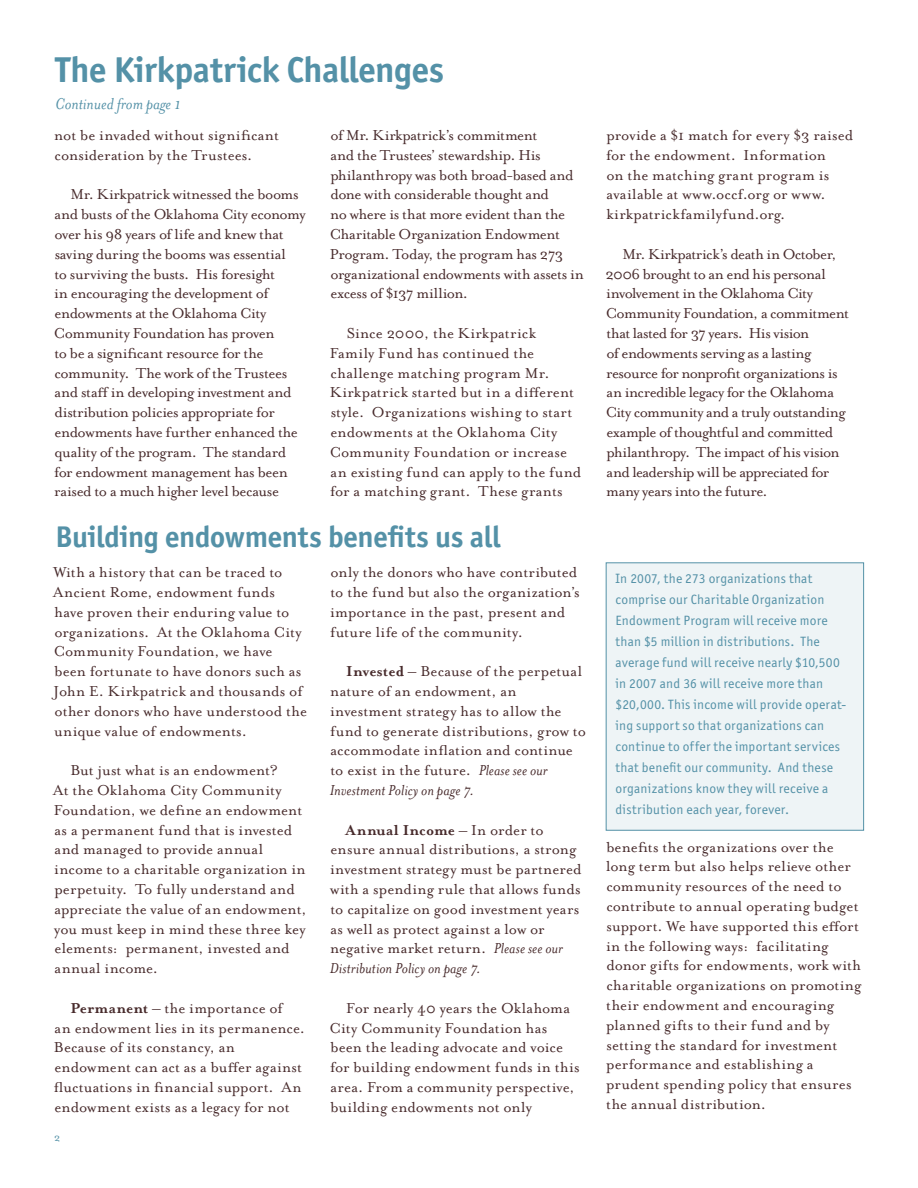
<style>
.page{position:relative;width:918px;height:1188px;background:#fff}
.page>*{position:absolute;margin:0;border:0;box-sizing:border-box;transform-origin:0 0}
.t1{font:700 36px "Officina San ITC";letter-spacing:-.01em;color:#5491a7}
.t2{font:700 30px "Officina San ITC";letter-spacing:-.01em;color:#5491a7}
.t3{font:italic 18px "Mrs Eaves";color:#5491a7}
.body_copy{font:16.5px/19.8px "Mrs Eaves Roman";color:#472a2b}
.body_copy-2{font:16.5px/19.8px "Mrs Eaves Roman";letter-spacing:-.025em;color:#472a2b}
.body_copy-3{font:16.5px/19.8px "Mrs Eaves Roman";letter-spacing:-.035em;color:#472a2b}
.body_copy-4{font:16.5px/19.8px "Mrs Eaves Roman";letter-spacing:-.02em;color:#472a2b}
.body_copy-5{font:13.5px/21px "Officina San ITC";letter-spacing:.02em;color:#5491a7}
.t4{font:12px "Mrs Eaves Roman";color:#5491a7}
.s1{font-family:"Mrs Eaves";font-weight:700}
.s2{font-family:"Mrs Eaves";font-style:italic}
</style>
<div class="page">
<div style="left:606px;top:563px;width:258px;height:267px;background:#eef4f6"></div>
<div style="left:606px;top:562px;width:258px;height:269px;border:1px solid #5491a7"></div>
<p class="t1" style="left:55px;top:48px;width:390px">The Kirkpatrick Challenges</p>
<p class="t3" style="left:55px;top:94px;width:127px">Continued from page 1</p>
<p class="body_copy" style="left:54px;top:125px;width:226px">not be invaded without significant consideration by the Trustees.</p>
<p class="body_copy-2" style="left:54px;top:185px;width:253px;text-indent:17px">Mr. Kirkpatrick witnessed the booms and busts of the Oklahoma City economy over his 98 years of life and knew that saving during the booms was essential<br>to surviving the busts. His foresight<br>in encouraging the development of endowments at the Oklahoma City Community Foundation has proven<br>to be a significant resource for the community. The work of the Trustees and staff in developing investment and distribution policies appropriate for endowments have further enhanced the quality of the program. The standard for endowment management has been raised to a much higher level because</p>
<p class="body_copy-4" style="left:330px;top:125px;width:256px">of Mr. Kirkpatrick’s commitment<br>and the Trustees’ stewardship. His philanthropy was both broad-based and done with considerable thought and<br>no where is that more evident than the Charitable Organization Endowment Program. Today, the program has 273 organizational endowments with assets in excess of $137 million.</p>
<p class="body_copy" style="left:330px;top:323px;width:253px;text-indent:17px">Since 2000, the Kirkpatrick Family Fund has continued the challenge matching program Mr.<br>Kirkpatrick started but in a different style. Organizations wishing to start endowments at the Oklahoma City Community Foundation or increase an existing fund can apply to the fund for a matching grant. These grants</p>
<p class="t2" style="left:55px;top:518px;width:447px">Building endowments benefits us all</p>
<p class="body_copy" style="left:53px;top:563px;width:255px">With a history that can be traced to Ancient Rome, endowment funds have proven their enduring value to organizations. At the Oklahoma City Community Foundation, we have been fortunate to have donors such as John E. Kirkpatrick and thousands of other donors who have understood the unique value of endowments.</p>
<p class="body_copy" style="left:53px;top:761px;width:255px;text-indent:17px">But just what is an endowment?<br>At the Oklahoma City Community<br>Foundation, we define an endowment as a permanent fund that is invested and managed to provide annual income to a charitable organization in perpetuity. To fully understand and appreciate the value of an endowment, you must keep in mind these three key elements: permanent, invested and annual income.</p>
<p class="body_copy" style="left:54px;top:998px;width:253px;text-indent:16px"><span class="s1">Permanent</span> – the importance of<br>an endowment lies in its permanence.<br>Because of its constancy, an endowment can act as a buffer against fluctuations in financial support. An endowment exists as a legacy for not</p>
<p class="t4" style="left:54px;top:1131px;width:8px">2</p>
<p class="body_copy" style="left:330px;top:563px;width:251px">only the donors who have contributed to the fund but also the organization’s importance in the past, present and future life of the community.</p>
<p class="body_copy" style="left:330px;top:662px;width:258px;text-indent:17px"><span class="s1">Invested</span> – Because of the perpetual nature of an endowment, an investment strategy has to allow the fund to generate distributions, grow to accommodate inflation and continue to exist in the future. <span class="s2">Please see our Investment Policy on page 7.</span></p>
<p class="body_copy" style="left:330px;top:820px;width:253px;text-indent:16px"><span class="s1">Annual Income</span> – In order to ensure annual distributions, a strong investment strategy must be partnered with a spending rule that allows funds to capitalize on good investment years as well as protect against a low or negative market return. <span class="s2">Please see our Distribution Policy on page 7.</span></p>
<p class="body_copy" style="left:330px;top:998px;width:252px;text-indent:17px">For nearly 40 years the Oklahoma City Community Foundation has been the leading advocate and voice for building endowment funds in this area. From a community perspective, building endowments not only</p>
<p class="body_copy" style="left:606px;top:125px;width:249px">provide a $1 match for every $3 raised for the endowment. Information<br>on the matching grant program is available at www.occf.org or www. kirkpatrickfamilyfund.org.</p>
<p class="body_copy-3" style="left:606px;top:244px;width:245px;text-indent:17px">Mr. Kirkpatrick’s death in October, 2006 brought to an end his personal involvement in the Oklahoma City Community Foundation, a commitment that lasted for 37 years. His vision<br>of endowments serving as a lasting resource for nonprofit organizations is an incredible legacy for the Oklahoma City community and a truly outstanding example of thoughtful and committed philanthropy. The impact of his vision and leadership will be appreciated for many years into the future.</p>
<p class="body_copy-5" style="left:616px;top:567px;width:232px">In 2007, the 273 organizations that comprise our Charitable Organization Endowment Program will receive more than $5 million in distributions. The average fund will receive nearly $10,500 in 2007 and 36 will receive more than $20,000. This income will provide operat&shy;ing support so that organizations can continue to offer the important services that benefit our community. And these organizations know they will receive a distribution each year, forever.</p>
<p class="body_copy" style="left:606px;top:837px;width:257px">benefits the organizations over the long term but also helps relieve other community resources of the need to contribute to annual operating budget support. We have supported this effort in the following ways: facilitating donor gifts for endowments, work with charitable organizations on promoting their endowment and encouraging planned gifts to their fund and by setting the standard for investment performance and establishing a prudent spending policy that ensures the annual distribution.</p>
</div>
